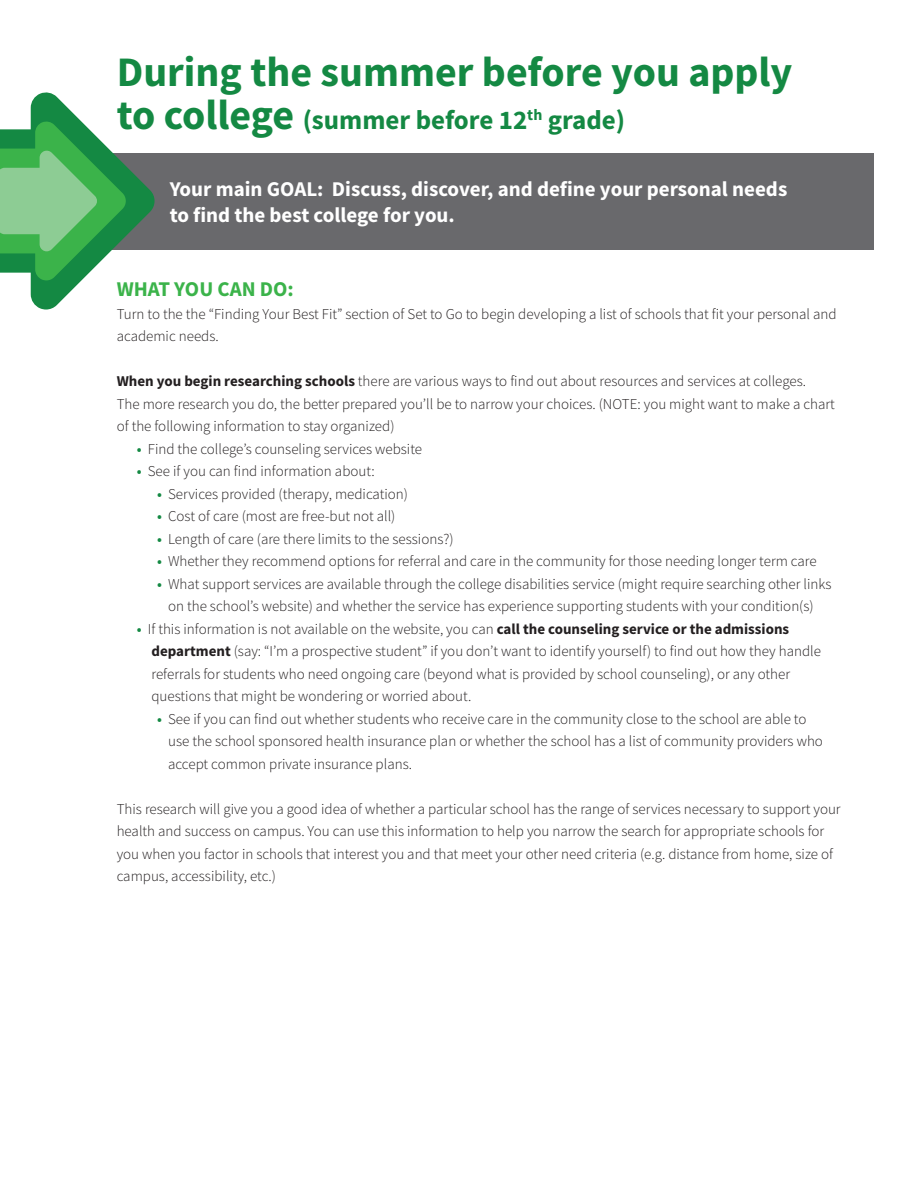
<style>
.page{position:relative;width:918px;height:1188px;background:#fff}
.page>*{position:absolute;margin:0;border:0;box-sizing:border-box;transform-origin:0 0}
.t1{font:700 42px "Source Sans Pro";color:#148943}
.t2{font:700 27px "Source Sans Pro";color:#148943}
.t3{font:700 21px/25.5px "Source Sans Pro";color:#fff}
.body_copy{font:700 21px "Source Sans Pro";color:#3bb34a}
.body_copy-2{font:300 15px/22.5px "Source Sans Pro";color:#231f20}
.s1{font-size:42px}
.s2{font-weight:700}
.s3{font-weight:600;color:#148943}
</style>
<div class="page">
<div style="left:67px;top:153px;width:807px;height:96px;background:#69696c"></div>
<svg style="left:0;top:92px;width:156px;height:218px"></svg>
<p class="t1" style="left:117px;top:43px;width:677px">During the summer before you apply</p>
<p class="t2" style="left:117px;top:102px;width:510px"><span class="s1">to college</span> (summer before 12<sup>th</sup> grade)</p>
<p class="t3" style="left:170px;top:176px;width:619px">Your main GOAL: Discuss, discover, and define your personal needs to find the best college for you.</p>
<p class="body_copy" style="left:117px;top:275px;width:179px">WHAT YOU CAN DO:</p>
<p class="body_copy-2" style="left:117px;top:303px;width:721px">Turn to the the “Finding Your Best Fit” section of Set to Go to begin developing a list of schools that fit your personal and academic needs.</p>
<p class="body_copy-2" style="left:117px;top:370px;width:720px"><span class="s2">When you begin researching schools</span> there are various ways to find out about resources and services at colleges.<br>The more research you do, the better prepared you’ll be to narrow your choices. (NOTE: you might want to make a chart of the following information to stay organized)</p>
<p class="body_copy-2" style="left:137px;top:438px;width:287px"><span class="s3">•</span> Find the college’s counseling services website</p>
<p class="body_copy-2" style="left:137px;top:460px;width:239px"><span class="s3">•</span> See if you can find information about:</p>
<p class="body_copy-2" style="left:157px;top:483px;width:252px"><span class="s3">•</span> Services provided (therapy, medication)</p>
<p class="body_copy-2" style="left:157px;top:505px;width:240px"><span class="s3">•</span> Cost of care (most are free-but not all)</p>
<p class="body_copy-2" style="left:157px;top:528px;width:298px"><span class="s3">•</span> Length of care (are there limits to the sessions?)</p>
<p class="body_copy-2" style="left:157px;top:550px;width:661px"><span class="s3">•</span> Whether they recommend options for referral and care in the community for those needing longer term care</p>
<p class="body_copy-2" style="left:157px;top:573px;width:676px;text-align:center"><span class="s3">•</span> What support services are available through the college disabilities service (might require searching other links on the school’s website) and whether the service has experience supporting students with your condition(s)</p>
<p class="body_copy-2" style="left:151px;top:618px;width:671px;text-indent:-14px"><span class="s3">•</span> If this information is not available on the website, you can <span class="s2">call the counseling service or the admissions department</span> (say: “I’m a prospective student” if you don’t want to identify yourself) to find out how they handle referrals for students who need ongoing care (beyond what is provided by school counseling), or any other questions that might be wondering or worried about.</p>
<p class="body_copy-2" style="left:168px;top:708px;width:656px;text-indent:-11px"><span class="s3">•</span> See if you can find out whether students who receive care in the community close to the school are able to use the school sponsored health insurance plan or whether the school has a list of community providers who accept common private insurance plans.</p>
<p class="body_copy-2" style="left:117px;top:798px;width:726px">This research will give you a good idea of whether a particular school has the range of services necessary to support your health and success on campus. You can use this information to help you narrow the search for appropriate schools for you when you factor in schools that interest you and that meet your other need criteria (e.g. distance from home, size of campus, accessibility, etc.)</p>
</div>
